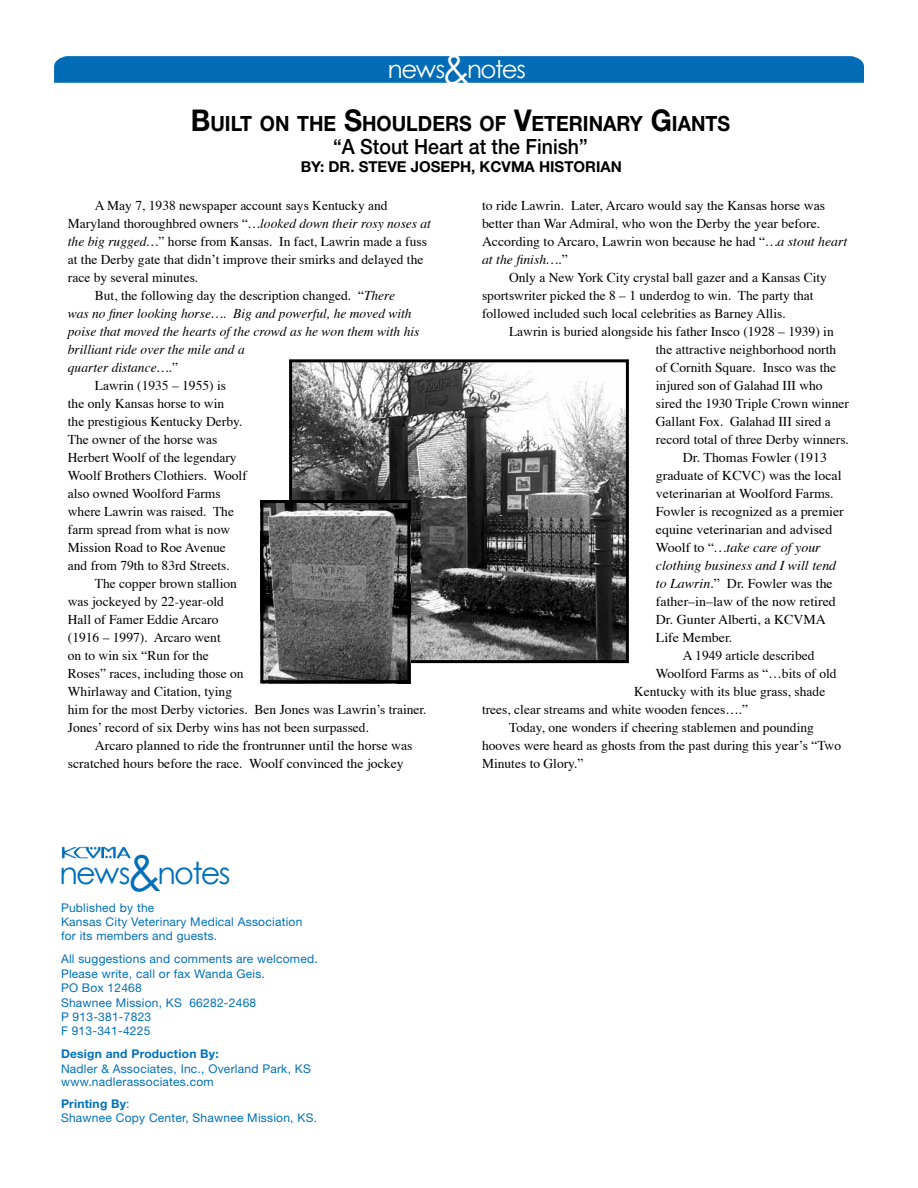
<style>
.page{position:relative;width:918px;height:1188px;background:#fff}
.page>*{position:absolute;margin:0;border:0;box-sizing:border-box;transform-origin:0 0}
.t1{font:30.3px "Century Gothic";letter-spacing:-.06em;color:#0070ba}
.t2{font:24.45px "Century Gothic";letter-spacing:-.06em;color:#fff}
.t3{font:700 21px/22.5px "Helvetica Neue";color:#000;text-align:center;scale:.93 1}
.t4{font:700 15px "Helvetica Neue";color:#000}
.t5{font:13.5px/18px "Times";color:#000}
.t6{font:italic 13.5px "Times";color:#000}
.t7{font:12px/14.4px "Helvetica Neue";letter-spacing:.02em;color:#0070ba}
.t8{font:700 12px "Helvetica Neue";letter-spacing:.02em;color:#0070ba}
.s1{font-size:42.6px}
.s2{font-size:30px}
.s3{font-weight:500}
.s4{font-style:italic}
.s5{font-style:normal}
.s6{font-size:52.8px}
.s7{font-weight:700}
</style>
<div class="page">
<svg style="left:62px;top:847px;width:13px;height:11px"></svg>
<svg style="left:54px;top:56px;width:810px;height:27px;background:#076eb7"></svg>
<img style="left:293px;top:363px;width:332px;height:296px">
<div style="left:289px;top:359px;width:340px;height:304px;border:3px solid #000"></div>
<img style="left:264px;top:504px;width:142px;height:175px">
<div style="left:260px;top:500px;width:150px;height:183px;border:3px solid #000"></div>
<h2 class="t2" style="left:388px;top:54px;width:140px">news<span class="s1">&amp;</span>notes</h2>
<h3 class="t3" style="left:191px;top:112px;width:581px"><span class="s2">B</span>UILT ON THE <span class="s2">S</span>HOULDERS OF <span class="s2">V</span>ETERINARY <span class="s2">G</span>IANTS <span class="s3">“A Stout Heart at the Finish”</span></h3>
<p class="t4" style="left:301px;top:158px;width:323px">BY: Dr. Steve Joseph, KCVMA Historian</p>
<p class="t5" style="left:95px;top:195px;width:294px">A May 7, 1938 newspaper account says Kentucky and</p>
<p class="t5" style="left:68px;top:213px;width:365px">Maryland thoroughbred owners “<span class="s4">…looked down their rosy noses at</span></p>
<p class="t5" style="left:68px;top:231px;width:361px"><span class="s4">the big rugged…</span>” horse from Kansas. In fact, Lawrin made a fuss</p>
<p class="t5" style="left:68px;top:249px;width:357px">at the Derby gate that didn’t improve their smirks and delayed the</p>
<p class="t5" style="left:68px;top:267px;width:132px">race by several minutes.</p>
<p class="t5" style="left:95px;top:285px;width:302px">But, the following day the description changed. “<span class="s4">There</span></p>
<p class="t6" style="left:68px;top:301px;width:345px">was no finer looking horse…. Big and powerful, he moved with</p>
<p class="t6" style="left:68px;top:319px;width:353px">poise that moved the hearts of the crowd as he won them with his</p>
<p class="t6" style="left:68px;top:337px;width:178px">brilliant ride over the mile and a</p>
<p class="t6" style="left:68px;top:355px;width:112px">quarter distance….<span class="s5">”</span></p>
<p class="t5" style="left:95px;top:375px;width:133px">Lawrin (1935 – 1955) is</p>
<p class="t5" style="left:68px;top:393px;width:158px">the only Kansas horse to win</p>
<p class="t5" style="left:68px;top:411px;width:176px">the prestigious Kentucky Derby.</p>
<p class="t5" style="left:68px;top:429px;width:151px">The owner of the horse was</p>
<p class="t5" style="left:68px;top:447px;width:170px">Herbert Woolf of the legendary</p>
<p class="t5" style="left:68px;top:465px;width:181px">Woolf Brothers Clothiers. Woolf</p>
<p class="t5" style="left:68px;top:483px;width:154px">also owned Woolford Farms</p>
<p class="t5" style="left:68px;top:501px;width:168px">where Lawrin was raised. The</p>
<p class="t5" style="left:68px;top:519px;width:164px">farm spread from what is now</p>
<p class="t5" style="left:68px;top:537px;width:160px">Mission Road to Roe Avenue</p>
<p class="t5" style="left:68px;top:555px;width:163px">and from 79th to 83rd Streets.</p>
<p class="t5" style="left:95px;top:573px;width:144px">The copper brown stallion</p>
<p class="t5" style="left:68px;top:591px;width:158px">was jockeyed by 22-year-old</p>
<p class="t5" style="left:68px;top:609px;width:152px">Hall of Famer Eddie Arcaro</p>
<p class="t5" style="left:68px;top:627px;width:154px">(1916 – 1997). Arcaro went</p>
<p class="t5" style="left:68px;top:645px;width:142px">on to win six “Run for the</p>
<p class="t5" style="left:68px;top:663px;width:177px">Roses” races, including those on</p>
<p class="t5" style="left:68px;top:681px;width:166px">Whirlaway and Citation, tying</p>
<p class="t5" style="left:68px;top:699px;width:360px">him for the most Derby victories. Ben Jones was Lawrin’s trainer.</p>
<p class="t5" style="left:68px;top:717px;width:303px">Jones’ record of six Derby wins has not been surpassed.</p>
<p class="t5" style="left:95px;top:735px;width:319px">Arcaro planned to ride the frontrunner until the horse was</p>
<p class="t5" style="left:68px;top:753px;width:337px">scratched hours before the race. Woolf convinced the jockey</p>
<h1 class="t1" style="left:60px;top:855px;width:173px">news<span class="s6">&amp;</span>notes</h1>
<p class="t7" style="left:61px;top:900px;width:243px">Published by the<br>Kansas City Veterinary Medical Association for its members and guests.</p>
<p class="t7" style="left:61px;top:952px;width:258px">All suggestions and comments are welcomed.<br>Please write, call or fax Wanda Geis.<br>PO Box 12468<br>Shawnee Mission, KS 66282-2468<br>P 913-381-7823<br>F 913-341-4225</p>
<p class="t8" style="left:61px;top:1047px;width:159px">Design and Production By:</p>
<p class="t7" style="left:61px;top:1062px;width:251px;line-height:13.5px">Nadler &amp; Associates, Inc., Overland Park, KS www.nadlerassociates.com</p>
<p class="t7" style="left:61px;top:1097px;width:258px;line-height:13.5px"><span class="s7">Printing By</span>:<br>Shawnee Copy Center, Shawnee Mission, KS.</p>
<p class="t5" style="left:482px;top:195px;width:367px">to ride Lawrin. Later, Arcaro would say the Kansas horse was better than War Admiral, who won the Derby the year before.<br>According to Arcaro, Lawrin won because he had “<span class="s4">…a stout heart at the finish….</span>”</p>
<p class="t5" style="left:482px;top:267px;width:346px;text-indent:27px">Only a New York City crystal ball gazer and a Kansas City sportswriter picked the 8 – 1 underdog to win. The party that followed included such local celebrities as Barney Allis.</p>
<p class="t5" style="left:509px;top:321px;width:326px">Lawrin is buried alongside his father Insco (1928 – 1939) in</p>
<p class="t5" style="left:656px;top:339px;width:182px">the attractive neighborhood north</p>
<p class="t5" style="left:656px;top:357px;width:182px">of Cornith Square. Insco was the</p>
<p class="t5" style="left:656px;top:375px;width:168px">injured son of Galahad III who</p>
<p class="t5" style="left:656px;top:393px;width:195px">sired the 1930 Triple Crown winner</p>
<p class="t5" style="left:656px;top:411px;width:177px">Gallant Fox. Galahad III sired a</p>
<p class="t5" style="left:656px;top:429px;width:195px">record total of three Derby winners.</p>
<p class="t5" style="left:683px;top:447px;width:146px">Dr. Thomas Fowler (1913</p>
<p class="t5" style="left:656px;top:465px;width:187px">graduate of KCVC) was the local</p>
<p class="t5" style="left:656px;top:483px;width:179px">veterinarian at Woolford Farms.</p>
<p class="t5" style="left:656px;top:501px;width:190px">Fowler is recognized as a premier</p>
<p class="t5" style="left:656px;top:519px;width:178px">equine veterinarian and advised</p>
<p class="t6" style="left:656px;top:535px;width:166px"><span class="s5">Woolf to “</span>…take care of your</p>
<p class="t6" style="left:656px;top:553px;width:182px">clothing business and I will tend</p>
<p class="t5" style="left:656px;top:573px;width:178px"><span class="s4">to Lawrin.</span>” Dr. Fowler was the</p>
<p class="t5" style="left:656px;top:591px;width:181px">father–in–law of the now retired</p>
<p class="t5" style="left:656px;top:609px;width:171px">Dr. Gunter Alberti, a KCVMA</p>
<p class="t5" style="left:656px;top:627px;width:78px">Life Member.</p>
<p class="t5" style="left:683px;top:645px;width:133px">A 1949 article described</p>
<p class="t5" style="left:656px;top:663px;width:182px">Woolford Farms as “…bits of old</p>
<p class="t5" style="left:634px;top:681px;width:193px">Kentucky with its blue grass, shade</p>
<p class="t5" style="left:482px;top:699px;width:268px">trees, clear streams and white wooden fences….”</p>
<p class="t5" style="left:509px;top:717px;width:306px">Today, one wonders if cheering stablemen and pounding</p>
<p class="t5" style="left:482px;top:735px;width:361px">hooves were heard as ghosts from the past during this year’s “Two</p>
<p class="t5" style="left:482px;top:753px;width:103px">Minutes to Glory.”</p>
</div>
